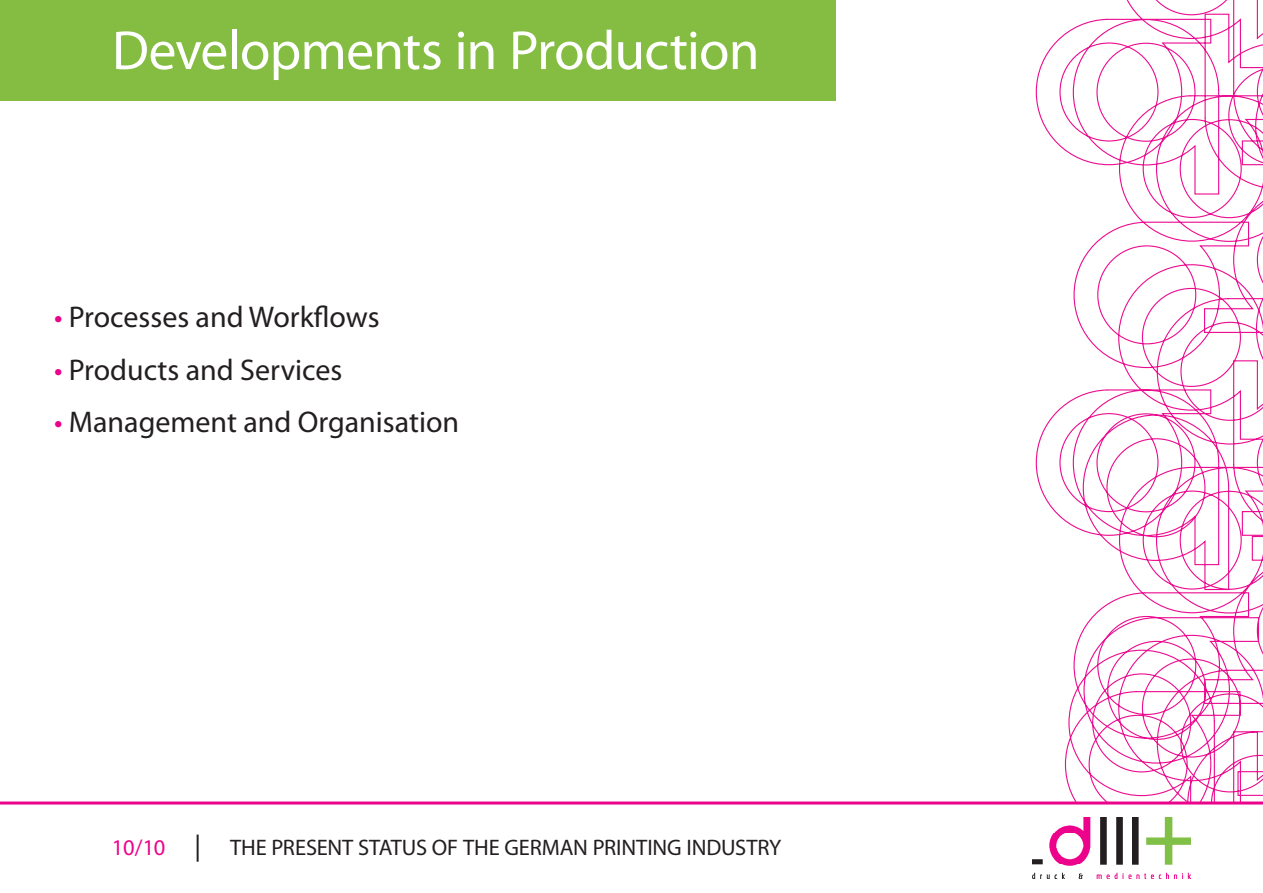
<style>
.page{position:relative;width:1263px;height:893px;background:#fff}
.page>*{position:absolute;margin:0;border:0;box-sizing:border-box;transform-origin:0 0}
.t1{font:55.5px "Myriad Pro";letter-spacing:-.015em;color:#fff}
.t2{font:30px "Myriad Pro";color:#231f20}
.t3{font:22.5px "Myriad Pro";letter-spacing:-.005em;color:#231f20}
.s1{color:#eb028b}
.s2{font-family:"Times New Roman"}
</style>
<div class="page">
<div style="left:0;top:0;width:836px;height:100px;background:#84bd42"></div>
<svg style="left:1035px;top:0;width:228px;height:801px"></svg>
<svg style="left:0;top:801px;width:1263px;height:78px"></svg>
<img style="left:1032px;top:817px;width:159px;height:61px">
<p class="t1" style="left:112px;top:16px;width:649px">Developments in Production</p>
<p class="t2" style="left:54px;top:298px;width:327px"><span class="s1">•</span> Processes and Workflows</p>
<p class="t2" style="left:54px;top:351px;width:290px"><span class="s1">•</span> Products and Services</p>
<p class="t2" style="left:54px;top:403px;width:407px"><span class="s1">•</span> Management and Organisation</p>
<p class="t3" style="left:112px;top:834px;width:671px"><span class="s1">10/10</span> <span class="s2">│</span> The present status of the German printing industry</p>
</div>
